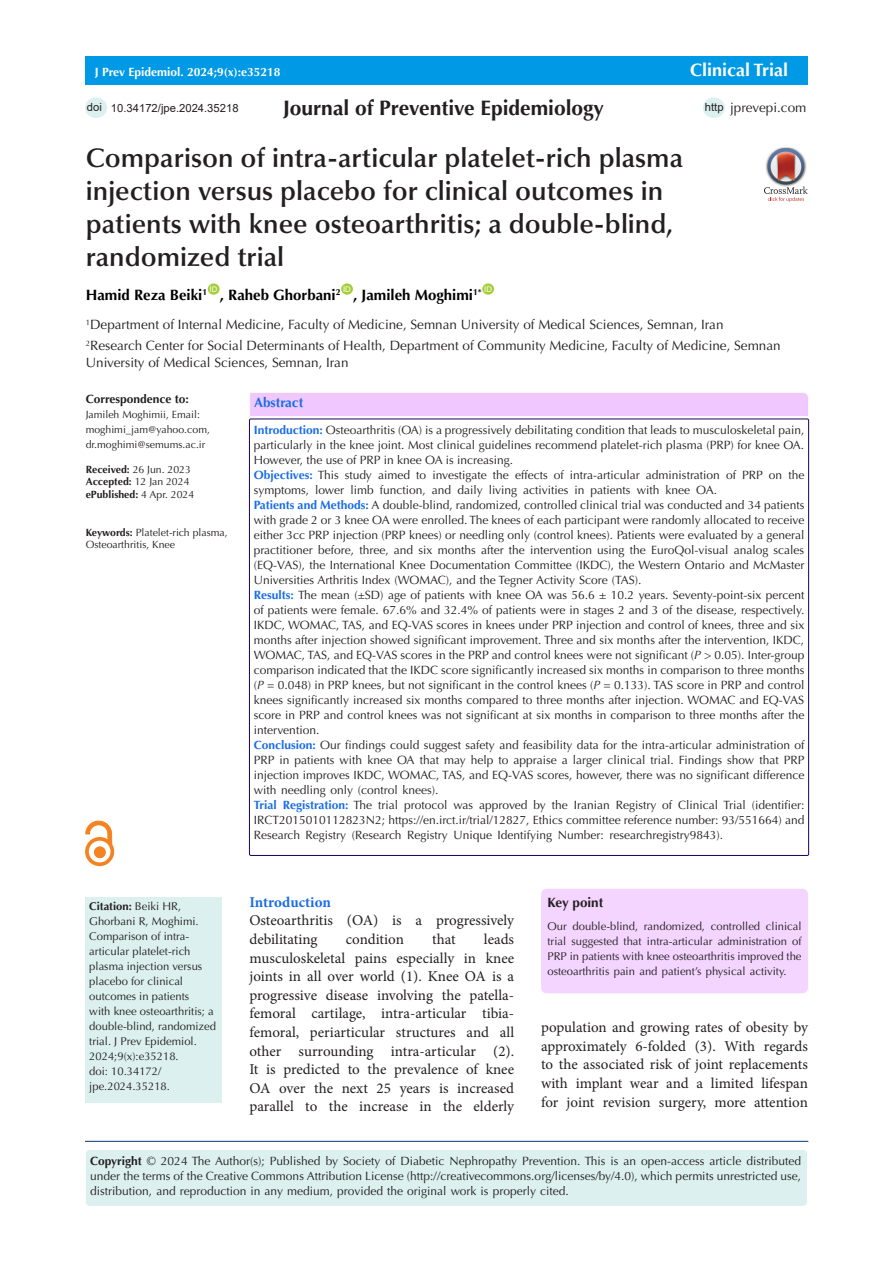
<style>
.page{position:relative;width:893px;height:1263px;background:#fff}
.page>*{position:absolute;margin:0;border:0;box-sizing:border-box;transform-origin:0 0}
.t1{font:600 27px/33px "Optima LT Std";color:#231f20}
.t2{font:700 21px "Optima LT Std";color:#231f20}
.t3{font:700 18px "Optima LT Std";color:#fff}
.t4{font:15px/18.6px "Minion Pro";letter-spacing:-.005em;color:#231f20;text-align:justify}
.t5{font:700 15px "Optima LT Std";color:#000}
.t6{font:700 15px "Minion Pro";letter-spacing:-.005em;color:#196ce8}
.t7{font:13.5px/16.5px "Optima LT Std";color:#231f20}
.t8{font:700 13.5px "Optima LT Std";color:#196ce8}
.t9{font:700 13.5px "Optima LT Std";color:#231f20}
.t10{font:12px/15px "Optima LT Std";color:#231f20;text-align:justify}
.t11{font:700 12px "Optima LT Std";color:#fff}
.t12{font:700 12px "Optima LT Std";color:#231f20}
.t13{font:11.25px/15px "Optima LT Std";color:#231f20}
.t14{font:11.25px "Arial";color:#231f20}
.t15{font:10.5px/15px "Optima LT Std";color:#231f20}
.t16{font:700 10.5px "Optima LT Std";color:#231f20}
.t17{font:7.8px "Arial";color:#fff}
.s1{font-weight:700}
.s2{font-weight:400}
.s3{font-weight:700;color:#196ce8}
.s4{font-style:italic}
</style>
<div class="page">
<hr style="left:85px;top:1141px;width:723px;height:1px;background:#053278">
<div style="left:85px;top:1149px;width:723px;height:57px;background:#dcf0f0;border-radius:4px"></div>
<div style="left:84px;top:1148px;width:724px;height:59px;border:2px solid #fff;border-radius:4px"></div>
<div style="left:85px;top:56px;width:723px;height:29px;background:#0099e5"></div>
<div style="left:208px;top:283px;width:12px;height:12px;background:#a6ce39;border-radius:50%"></div>
<div style="left:341px;top:283px;width:12px;height:12px;background:#a6ce39;border-radius:50%"></div>
<div style="left:482px;top:283px;width:12px;height:12px;background:#a6ce39;border-radius:50%"></div>
<svg style="left:249px;top:392px;width:560px;height:25px"></svg>
<div style="left:94px;top:847px;width:11px;height:11px;background:#f58220;border-radius:50%"></div>
<div style="left:94px;top:847px;width:11px;height:11px;border:1px solid #f58220;border-radius:50%"></div>
<div style="left:85px;top:837px;width:29px;height:29px;border:4px solid #f58220;border-radius:50%"></div>
<svg style="left:86px;top:821px;width:26px;height:24px"></svg>
<div style="left:85px;top:897px;width:136px;height:206px;background:#dcf0f0"></div>
<div style="left:703px;top:97px;width:22px;height:21px;background:#dcf0f0;border-radius:50%"></div>
<div style="left:541px;top:889px;width:267px;height:104px;background:#f4d5ff;border-radius:5px"></div>
<div style="left:85px;top:97px;width:22px;height:21px;background:#dcf0f0;border-radius:50%"></div>
<img style="left:780px;top:147px;width:12px;height:1px">
<svg style="left:764px;top:148px;width:44px;height:54px"></svg>
<p class="t11" style="left:95px;top:65px;width:187px">J Prev Epidemiol. 2024;9(x):e35218</p>
<p class="t3" style="left:690px;top:59px;width:100px">Clinical Trial</p>
<p class="t2" style="left:283px;top:95px;width:322px">Journal of Preventive Epidemiology</p>
<p class="t14" style="left:87px;top:99px;width:17px">doi</p>
<p class="t14" style="left:111px;top:100px;width:129px">10.34172/jpe.2024.35218</p>
<p class="t14" style="left:705px;top:99px;width:20px">http</p>
<p class="t7" style="left:730px;top:100px;width:78px">jprevepi.com</p>
<p class="t1" style="left:86px;top:142px;width:599px">Comparison of intra-articular platelet-rich plasma injection versus placebo for clinical outcomes in patients with knee osteoarthritis; a double-blind, randomized trial</p>
<p class="t5" style="left:86px;top:286px;width:123px">Hamid Reza Beiki<sup>1</sup></p>
<p class="t17" style="left:210px;top:284px;width:9px">ID</p>
<p class="t5" style="left:220px;top:286px;width:122px">, Raheb Ghorbani<sup>2</sup></p>
<p class="t17" style="left:343px;top:284px;width:9px">ID</p>
<p class="t5" style="left:353px;top:286px;width:130px">, Jamileh Moghimi<sup>1*</sup></p>
<p class="t17" style="left:484px;top:284px;width:9px">ID</p>
<p class="t7" style="left:86px;top:317px;width:639px"><sup>1</sup>Department of Internal Medicine, Faculty of Medicine, Semnan University of Medical Sciences, Semnan, Iran</p>
<p class="t7" style="left:86px;top:338px;width:696px"><sup>2</sup>Research Center for Social Determinants of Health, Department of Community Medicine, Faculty of Medicine, Semnan<br>University of Medical Sciences, Semnan, Iran</p>
<p class="t12" style="left:86px;top:391px;width:105px">Correspondence to:</p>
<p class="t15" style="left:86px;top:407px;width:126px">Jamileh Moghimii, Email: moghimi_jam@yahoo.com, dr.moghimi@semums.ac.ir</p>
<p class="t15" style="left:86px;top:462px;width:107px"><span class="s1">Received:</span> 26 Jun. 2023</p>
<p class="t16" style="left:86px;top:476px;width:105px">Accepted: <span class="s2">12 Jan 2024</span></p>
<p class="t16" style="left:86px;top:488px;width:110px">ePublished: <span class="s2">4 Apr. 2024</span></p>
<p class="t15" style="left:86px;top:526px;width:144px;line-height:12.6px"><span class="s1">Keywords:</span> Platelet-rich plasma,<br>Osteoarthritis, Knee</p>
<p class="t8" style="left:254px;top:394px;width:51px">Abstract</p>
<p class="t10" style="left:254px;top:422px;width:552px"><span class="s3">Introduction:</span> Osteoarthritis (OA) is a progressively debilitating condition that leads to musculoskeletal pain, particularly in the knee joint. Most clinical guidelines recommend platelet-rich plasma (PRP) for knee OA.<br>However, the use of PRP in knee OA is increasing.</p>
<p class="t10" style="left:254px;top:467px;width:552px"><span class="s3">Objectives:</span> This study aimed to investigate the effects of intra-articular administration of PRP on the symptoms, lower limb function, and daily living activities in patients with knee OA.</p>
<p class="t10" style="left:254px;top:497px;width:552px"><span class="s3">Patients and Methods:</span> A double-blind, randomized, controlled clinical trial was conducted and 34 patients with grade 2 or 3 knee OA were enrolled. The knees of each participant were randomly allocated to receive either 3cc PRP injection (PRP knees) or needling only (control knees). Patients were evaluated by a general practitioner before, three, and six months after the intervention using the EuroQol-visual analog scales (EQ-VAS), the International Knee Documentation Committee (IKDC), the Western Ontario and McMaster Universities Arthritis Index (WOMAC), and the Tegner Activity Score (TAS).</p>
<p class="t10" style="left:254px;top:587px;width:552px"><span class="s3">Results:</span> The mean (±SD) age of patients with knee OA was 56.6 ± 10.2 years. Seventy-point-six percent of patients were female. 67.6% and 32.4% of patients were in stages 2 and 3 of the disease, respectively.<br>IKDC, WOMAC, TAS, and EQ-VAS scores in knees under PRP injection and control of knees, three and six months after injection showed significant improvement. Three and six months after the intervention, IKDC, WOMAC, TAS, and EQ-VAS scores in the PRP and control knees were not significant (<span class="s4">P</span> &gt; 0.05). Inter-group comparison indicated that the IKDC score significantly increased six months in comparison to three months (<span class="s4">P</span> = 0.048) in PRP knees, but not significant in the control knees (<span class="s4">P</span> = 0.133). TAS score in PRP and control knees significantly increased six months compared to three months after injection. WOMAC and EQ-VAS score in PRP and control knees was not significant at six months in comparison to three months after the intervention.</p>
<p class="t10" style="left:254px;top:737px;width:552px"><span class="s3">Conclusion:</span> Our findings could suggest safety and feasibility data for the intra-articular administration of PRP in patients with knee OA that may help to appraise a larger clinical trial. Findings show that PRP injection improves IKDC, WOMAC, TAS, and EQ-VAS scores, however, there was no significant difference with needling only (control knees).</p>
<p class="t10" style="left:254px;top:797px;width:552px"><span class="s3">Trial Registration:</span> The trial protocol was approved by the Iranian Registry of Clinical Trial (identifier:<br>IRCT2015010112823N2; https://en.irct.ir/trial/12827, Ethics committee reference number: 93/551664) and Research Registry (Research Registry Unique Identifying Number: researchregistry9843).</p>
<p class="t13" style="left:89px;top:898px;width:128px"><span class="s1">Citation:</span> Beiki HR,<br>Ghorbani R, Moghimi.<br>Comparison of intra&shy;articular platelet-rich plasma injection versus placebo for clinical outcomes in patients<br>with knee osteoarthritis; a double-blind, randomized trial. J Prev Epidemiol.<br>2024;9(x):e35218.<br>doi: 10.34172/ jpe.2024.35218.</p>
<p class="t6" style="left:249px;top:891px;width:83px">Introduction</p>
<p class="t4" style="left:249px;top:911px;width:266px">Osteoarthritis (OA) is a progressively debilitating</p>
<p class="t4" style="left:249px;top:930px;width:266px;text-indent:234px">leads musculoskeletal pains especially in knee joints in all over world (1). Knee OA is a progressive disease involving the patella&shy;femoral cartilage, intra-articular tibia&shy;femoral, periarticular structures and all other surrounding intra-articular (2).<br>It is predicted to the prevalence of knee OA over the next 25 years is increased parallel to the increase in the elderly</p>
<p class="t4" style="left:346px;top:930px;width:60px">condition</p>
<p class="t4" style="left:432px;top:930px;width:25px">that</p>
<p class="t9" style="left:547px;top:894px;width:57px">Key point</p>
<p class="t13" style="left:547px;top:919px;width:256px;text-align:justify">Our double-blind, randomized, controlled clinical trial suggested that intra-articular administration of PRP in patients with knee osteoarthritis improved the osteoarthritis pain and patient’s physical activity.</p>
<p class="t4" style="left:541px;top:1018px;width:268px">population and growing rates of obesity by approximately 6-folded (3). With regards to the associated risk of joint replacements with implant wear and a limited lifespan for joint revision surgery, more attention</p>
<p class="t10" style="left:90px;top:1153px;width:713px"><span class="s1">Copyright</span> © 2024 The Author(s); Published by Society of Diabetic Nephropathy Prevention. This is an open-access article distributed under the terms of the Creative Commons Attribution License (http://creativecommons.org/licenses/by/4.0), which permits unrestricted use, distribution, and reproduction in any medium, provided the original work is properly cited.</p>
</div>
